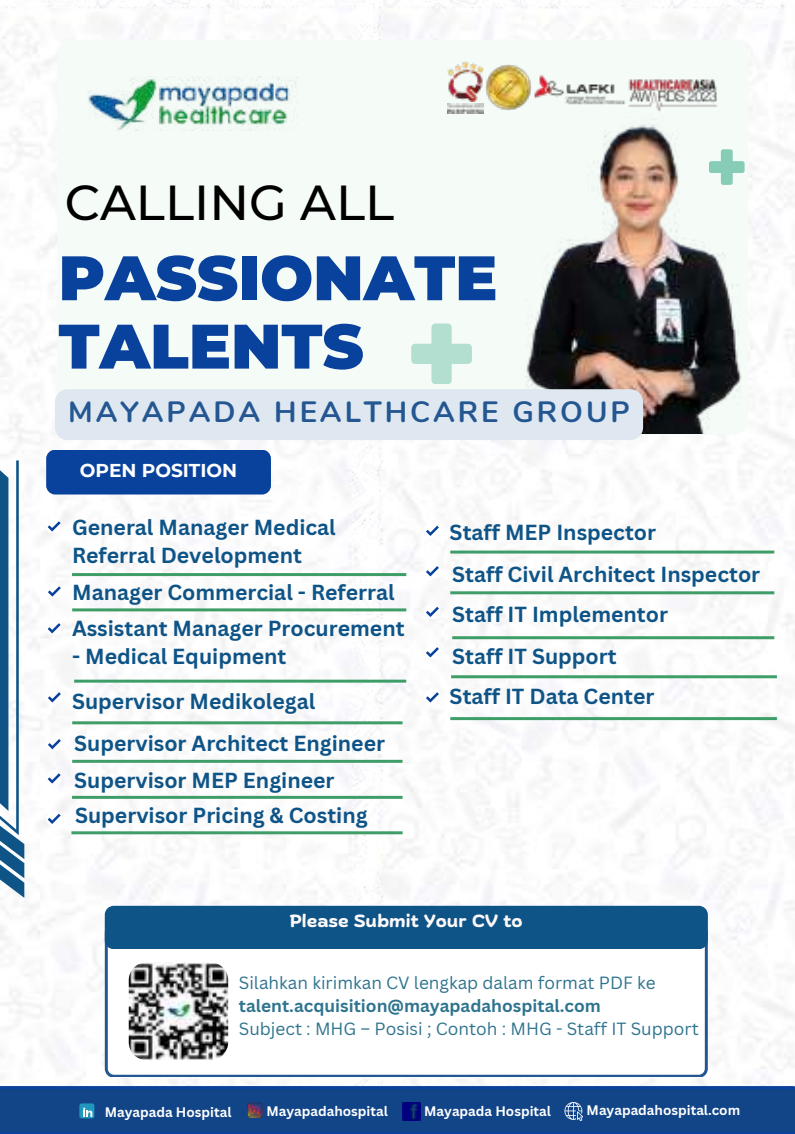
<style>
.page{position:relative;width:795px;height:1134px;background:#fff}
.page>*{position:absolute;margin:0;border:0;box-sizing:border-box;transform-origin:0 0}
.t1{font:900 62.8px/68.4px "Montserrat";color:#09429c}
.t2{font:500 48.8px "Montserrat";color:#000}
.t3{font:700 29.2px "Nunito";letter-spacing:.1em;color:#245792}
.t4{font:700 21.2px/28.4px "Canva Sans";color:#0f5487}
.t5{font:700 18.8px "Montserrat";color:#fff}
.t6{font:700 17.6px "Biski";color:#fefafa}
.t7{font:17.2px "Canva Sans";color:#2f748e}
.t8{font:700 17.2px "Canva Sans";color:#2f748e}
.t9{font:700 13.6px "Canva Sans";color:#fff}
</style>
<div class="page">
<div style="left:57px;top:40px;width:679px;height:395px;background:#f5fbf7"></div>
<div style="left:46px;top:450px;width:225px;height:45px;background:#09429c;border-radius:9px"></div>
<img style="left:79px;top:77px;width:222px;height:54px">
<img style="left:485px;top:64px;width:2px;height:46px">
<img style="left:447px;top:104px;width:36px;height:9px">
<img style="left:447px;top:61px;width:36px;height:41px">
<svg style="left:0;top:1086px;width:795px;height:48px;background:#11448a"></svg>
<img style="left:247px;top:1102px;width:15px;height:15px">
<svg style="left:565px;top:1102px;width:18px;height:18px"></svg>
<img style="left:403px;top:1103px;width:18px;height:18px">
<div style="left:79px;top:1103px;width:15px;height:15px;background:#2197bd;border-radius:2px"></div>
<svg style="left:83px;top:1108px;width:9px;height:9px"></svg>
<svg style="left:105px;top:943px;width:603px;height:134px"></svg>
<img style="left:129px;top:962px;width:99px;height:98px">
<div style="left:105px;top:906px;width:603px;height:43px;background:#0f5487;border-radius:9px"></div>
<hr style="left:72px;top:573px;width:334px;height:3px;background:#3f9e68">
<hr style="left:72px;top:608px;width:334px;height:3px;background:#3f9e68">
<hr style="left:72px;top:721px;width:331px;height:3px;background:#3f9e68">
<hr style="left:72px;top:760px;width:331px;height:3px;background:#3f9e68">
<svg style="left:46px;top:518px;width:15px;height:15px"></svg>
<svg style="left:47px;top:583px;width:14px;height:15px"></svg>
<hr style="left:450px;top:551px;width:324px;height:3px;background:#3f9e68">
<hr style="left:450px;top:591px;width:324px;height:3px;background:#3f9e68">
<hr style="left:74px;top:680px;width:332px;height:3px;background:#3f9e68">
<hr style="left:452px;top:636px;width:322px;height:3px;background:#3f9e68">
<hr style="left:451px;top:675px;width:326px;height:3px;background:#3f9e68">
<svg style="left:0;top:457px;width:24px;height:441px"></svg>
<svg style="left:46px;top:623px;width:15px;height:12px"></svg>
<svg style="left:46px;top:692px;width:15px;height:12px"></svg>
<svg style="left:46px;top:735px;width:15px;height:15px"></svg>
<svg style="left:424px;top:522px;width:15px;height:14px"></svg>
<svg style="left:424px;top:563px;width:15px;height:15px"></svg>
<svg style="left:424px;top:603px;width:15px;height:15px"></svg>
<svg style="left:424px;top:644px;width:15px;height:15px"></svg>
<hr style="left:72px;top:796px;width:331px;height:3px;background:#3f9e68">
<hr style="left:71px;top:831px;width:332px;height:3px;background:#3f9e68">
<svg style="left:46px;top:770px;width:15px;height:15px"></svg>
<svg style="left:46px;top:810px;width:15px;height:15px"></svg>
<hr style="left:450px;top:717px;width:327px;height:3px;background:#3f9e68">
<svg style="left:424px;top:689px;width:15px;height:15px"></svg>
<img style="left:487px;top:23px;width:308px;height:411px">
<svg style="left:55px;top:323px;width:588px;height:117px"></svg>
<h2 class="t2" style="left:65px;top:173px;width:331px">CALLING ALL</h2>
<h1 class="t1" style="left:59px;top:244px;width:440px">PASSIONATE<br>TALENTS</h1>
<h3 class="t3" style="left:68px;top:392px;width:563px">MAYAPADA HEALTHCARE GROUP</h3>
<p class="t5" style="left:80px;top:458px;width:159px">OPEN POSITION</p>
<p class="t4" style="left:72px;top:512px;width:265px">General Manager Medical<br>Referral Development</p>
<p class="t4" style="left:72px;top:577px;width:324px">Manager Commercial - Referral</p>
<p class="t4" style="left:72px;top:614px;width:334px">Assistant Manager Procurement</p>
<p class="t4" style="left:72px;top:634px;width:245px;line-height:44.8px">- Medical Equipment<br>Supervisor Medikolegal</p>
<p class="t4" style="left:74px;top:728px;width:312px">Supervisor Architect Engineer</p>
<p class="t4" style="left:74px;top:762px;width:295px;line-height:35.6px">Supervisor MEP Engineer<br>Supervisor Pricing &amp; Costing</p>
<p class="t4" style="left:450px;top:517px;width:208px">Staff MEP Inspector</p>
<p class="t4" style="left:452px;top:559px;width:310px">Staff Civil Architect Inspector</p>
<p class="t4" style="left:452px;top:593px;width:217px;line-height:42px">Staff IT Implementor<br>Staff IT Support</p>
<p class="t4" style="left:450px;top:682px;width:206px">Staff IT Data Center</p>
<p class="t6" style="left:290px;top:914px;width:234px">Please Submit Your CV to</p>
<p class="t7" style="left:239px;top:970px;width:418px">Silahkan kirimkan CV lengkap dalam format PDF ke</p>
<p class="t8" style="left:239px;top:993px;width:364px">talent.acquisition@mayapadahospital.com</p>
<p class="t7" style="left:239px;top:1017px;width:461px">Subject : MHG – Posisi ; Contoh : MHG - Staff IT Support</p>
<p class="t9" style="left:105px;top:1102px;width:128px">Mayapada Hospital</p>
<p class="t9" style="left:266px;top:1101px;width:123px">Mayapadahospital</p>
<p class="t9" style="left:424px;top:1101px;width:128px">Mayapada Hospital</p>
<p class="t9" style="left:587px;top:1100px;width:155px">Mayapadahospital.com</p>
</div>
